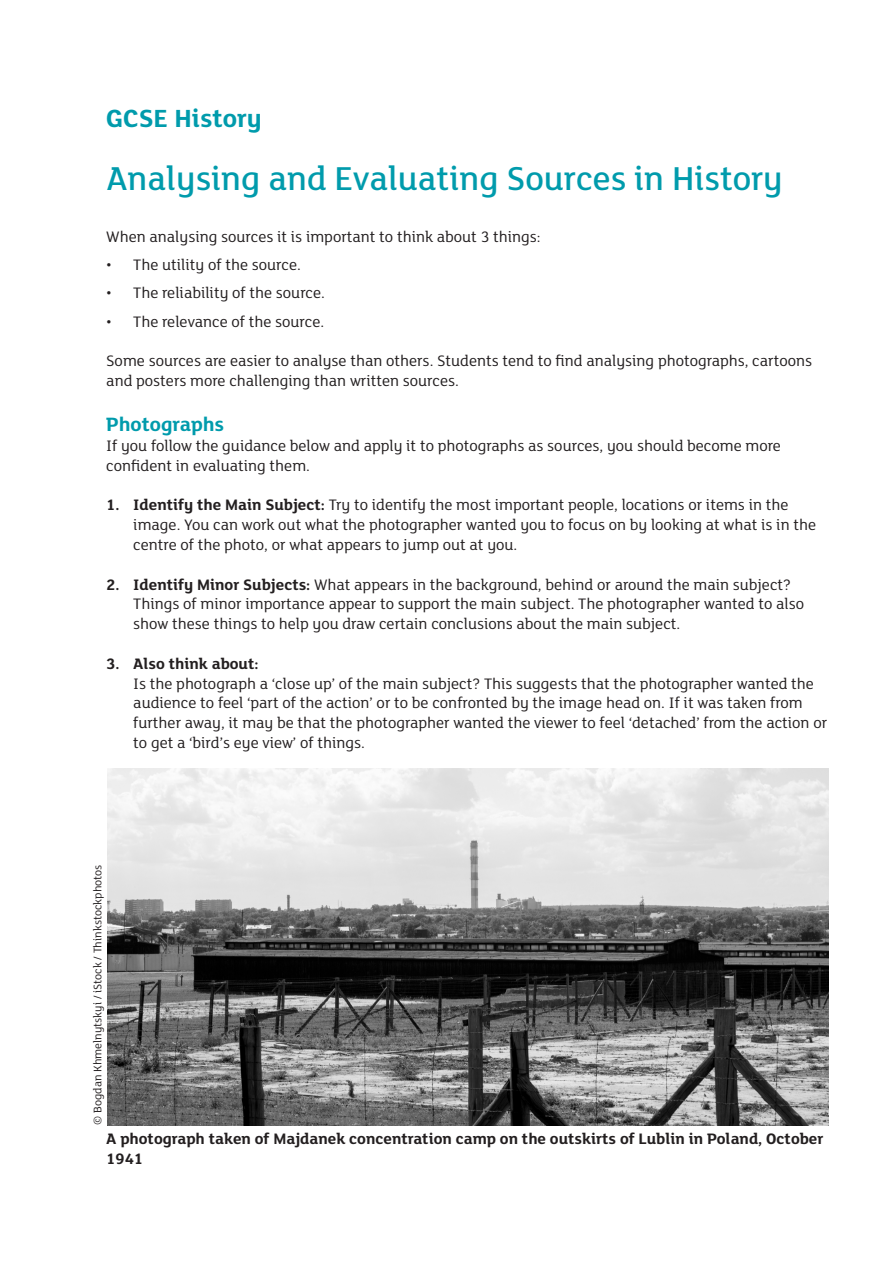
<style>
.page{position:relative;width:893px;height:1263px;background:#fff}
.page>*{position:absolute;margin:0;border:0;box-sizing:border-box;transform-origin:0 0}
.Body_Text{font:500 36px "FS Lola";color:#009bac}
.Body_Text-2{font:700 27px "FS Lola";color:#009bac}
.Body_Text-3{font:700 21px "FS Lola";color:#009bac}
.Body_Text-4{font:16.5px/19.8px "FS Lola";color:#231f20}
.Body_Text-5{font:700 16.5px/19.8px "FS Lola";color:#231f20}
.t1{font:12px "FS Lola";color:#231f20}
.s1{font-weight:700}
</style>
<div class="page">
<img style="left:107px;top:769px;width:721px;height:357px">
<p class="Body_Text-2" style="left:106px;top:99px;width:157px">GCSE History</p>
<p class="Body_Text" style="left:106px;top:155px;width:678px">Analysing and Evaluating Sources in History</p>
<p class="Body_Text-4" style="left:106px;top:226px;width:436px">When analysing sources it is important to think about 3 things:</p>
<p class="Body_Text-4" style="left:106px;top:254px;width:196px">• The utility of the source.</p>
<p class="Body_Text-4" style="left:106px;top:282px;width:220px">• The reliability of the source.</p>
<p class="Body_Text-4" style="left:106px;top:311px;width:220px">• The relevance of the source.</p>
<p class="Body_Text-4" style="left:106px;top:350px;width:707px">Some sources are easier to analyse than others. Students tend to find analysing photographs, cartoons and posters more challenging than written sources.</p>
<p class="Body_Text-3" style="left:106px;top:410px;width:119px">Photographs</p>
<p class="Body_Text-4" style="left:106px;top:435px;width:676px">If you follow the guidance below and apply it to photographs as sources, you should become more confident in evaluating them.</p>
<p class="Body_Text-4" style="left:133px;top:494px;width:684px;text-indent:-27px"><span class="s1">1. Identify the Main Subject:</span> Try to identify the most important people, locations or items in the image. You can work out what the photographer wanted you to focus on by looking at what is in the centre of the photo, or what appears to jump out at you.</p>
<p class="Body_Text-4" style="left:133px;top:574px;width:672px;text-indent:-27px"><span class="s1">2. Identify Minor Subjects:</span> What appears in the background, behind or around the main subject?<br>Things of minor importance appear to support the main subject. The photographer wanted to also show these things to help you draw certain conclusions about the main subject.</p>
<p class="Body_Text-4" style="left:133px;top:653px;width:695px;text-indent:-27px"><span class="s1">3. Also think about:<br></span>Is the photograph a ‘close up’ of the main subject? This suggests that the photographer wanted the audience to feel ‘part of the action’ or to be confronted by the image head on. If it was taken from further away, it may be that the photographer wanted the viewer to feel ‘detached’ from the action or to get a ‘bird’s eye view’ of things.</p>
<p class="t1" style="left:90px;top:1125px;width:262px;rotate:-90deg">© Bogdan Khmelnytskyi / iStock / Thinkstockphotos</p>
<p class="Body_Text-5" style="left:106px;top:1128px;width:719px">A photograph taken of Majdanek concentration camp on the outskirts of Lublin in Poland, October<br>1941</p>
</div>
